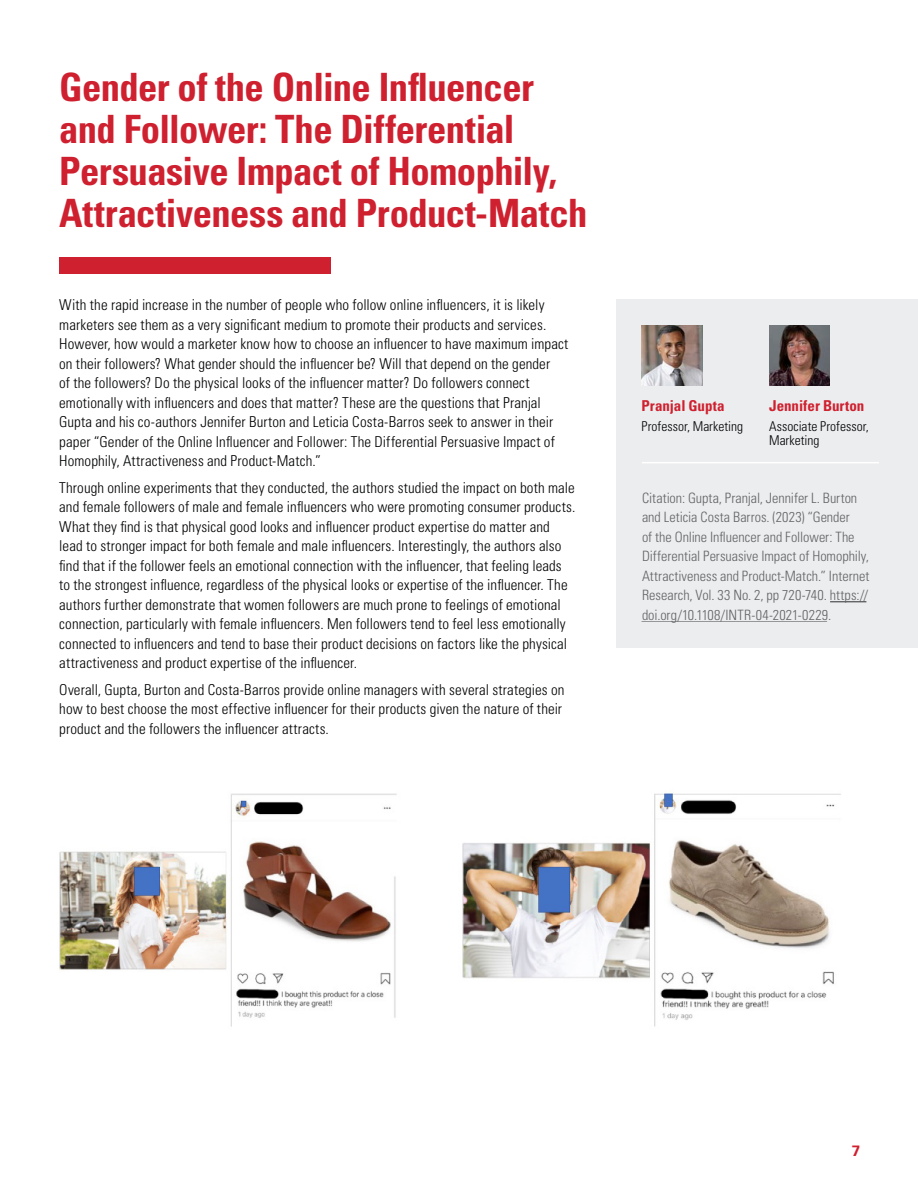
<style>
.page{position:relative;width:918px;height:1188px;background:#fff}
.page>*{position:absolute;margin:0;border:0;box-sizing:border-box;transform-origin:0 0}
.t1{font:700 condensed 39px/42px "Univers LT Std";letter-spacing:-.015em;color:#cf202f}
.t2{font:300 condensed 15px/19.5px "Univers LT Std";letter-spacing:.005em;color:#010203}
.t3{font:700 condensed 15px "Univers LT Std";color:#cf202f}
.t4{font:700 15px "Univers LT Std";color:#cf202f}
.t5{font:300 condensed 14.25px/19.5px "Univers LT Std";color:#626466}
.t6{font:300 condensed 13.5px/13.5px "Univers LT Std";letter-spacing:.005em;color:#010203}
</style>
<div class="page">
<div style="left:617px;top:299px;width:301px;height:349px;background:#ecedee"></div>
<hr style="left:642px;top:462px;width:237px;height:1px;background:#fff">
<div style="left:59px;top:257px;width:271px;height:17px;background:#cf202f"></div>
<img style="left:769px;top:325px;width:61px;height:61px">
<img style="left:642px;top:325px;width:60px;height:61px">
<img style="left:59px;top:791px;width:782px;height:236px">
<hr style="left:642px;top:621px;width:185px;height:1px;background:#626466">
<hr style="left:830px;top:601px;width:36px;height:1px;background:#626466">
<h2 class="t1" style="left:59px;top:66px;width:530px">Gender of the Online Infuencer and Follower: The Differential<br>Persuasive Impact of Homophily,<br>Attractiveness and Product-Match</h2>
<p class="t2" style="left:59px;top:295px;width:511px">With the rapid increase in the number of people who follow online infuencers, it is likely marketers see them as a very signifcant medium to promote their products and services.<br>However, how would a marketer know how to choose an infuencer to have maximum impact on their followers? What gender should the infuencer be? Will that depend on the gender<br>of the followers? Do the physical looks of the infuencer matter? Do followers connect emotionally with infuencers and does that matter? These are the questions that Pranjal Gupta and his co-authors Jennifer Burton and Leticia Costa-Barros seek to answer in their paper “Gender of the Online Infuencer and Follower: The Differential Persuasive Impact of Homophily, Attractiveness and Product-Match.”</p>
<p class="t2" style="left:59px;top:478px;width:518px">Through online experiments that they conducted, the authors studied the impact on both male and female followers of male and female infuencers who were promoting consumer products.<br>What they fnd is that physical good looks and infuencer product expertise do matter and lead to stronger impact for both female and male infuencers. Interestingly, the authors also fnd that if the follower feels an emotional connection with the infuencer, that feeling leads to the strongest infuence, regardless of the physical looks or expertise of the infuencer. The authors further demonstrate that women followers are much prone to feelings of emotional connection, particularly with female infuencers. Men followers tend to feel less emotionally connected to infuencers and tend to base their product decisions on factors like the physical attractiveness and product expertise of the infuencer.</p>
<p class="t2" style="left:59px;top:680px;width:507px">Overall, Gupta, Burton and Costa-Barros provide online managers with several strategies on how to best choose the most effective infuencer for their products given the nature of their product and the followers the infuencer attracts.</p>
<p class="t3" style="left:642px;top:396px;width:85px">Pranjal Gupta</p>
<p class="t3" style="left:769px;top:396px;width:97px">Jennifer Burton</p>
<p class="t6" style="left:642px;top:420px;width:103px">Professor, Marketing</p>
<p class="t6" style="left:769px;top:420px;width:101px">Associate Professor,<br>Marketing</p>
<p class="t5" style="left:642px;top:488px;width:229px">Citation: Gupta, Pranjal, Jennifer L. Burton and Leticia Costa Barros. (2023) “Gender<br>of the Online Infuencer and Follower: The Differential Persuasive Impact of Homophily, Attractiveness and Product-Match.” Internet Research, Vol. 33 No. 2, pp 720-740. https:// doi.org/10.1108/INTR-04-2021-0229.</p>
<p class="t4" style="left:852px;top:1142px;width:10px">7</p>
</div>
